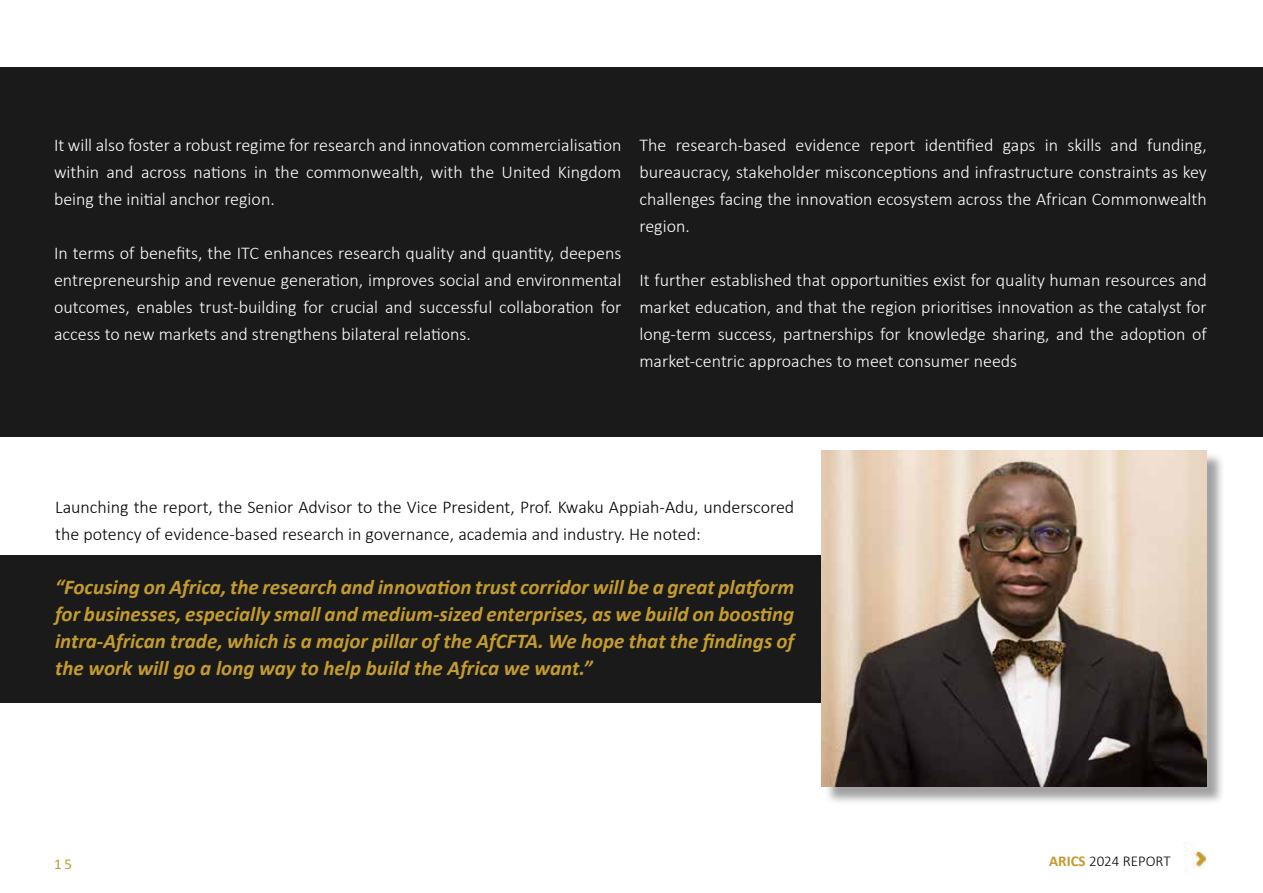
<style>
.page{position:relative;width:1263px;height:893px;background:#fff}
.page>*{position:absolute;margin:0;border:0;box-sizing:border-box;transform-origin:0 0}
.t1{font:italic 700 21px/27px "Calibri";color:#c49c2d;text-align:justify}
.t2{font:300 18px/27px "Calibri";color:#fff;text-align:justify}
.t3{font:300 18px/27px "Calibri";color:#000}
.t4{font:300 15px "Calibri";color:#000}
.t5{font:15px "Calibri";color:#c49c2d}
.s1{font-weight:700;color:#c49a2d}
</style>
<div class="page">
<img style="left:1184px;top:851px;width:22px;height:17px">
<div style="left:0;top:68px;width:1263px;height:369px;background:#1a1a1a"></div>
<div style="left:0;top:555px;width:853px;height:147px;background:#1a1a1a"></div>
<div style="left:824px;top:452px;width:401px;height:353px;background:#000;opacity:.37"></div>
<img style="left:822px;top:450px;width:385px;height:337px">
<p class="t2" style="left:54px;top:132px;width:569px">It will also foster a robust regime for research and innovation commercialisation within and across nations in the commonwealth, with the United Kingdom being the initial anchor region.</p>
<p class="t2" style="left:54px;top:240px;width:569px">In terms of benefits, the ITC enhances research quality and quantity, deepens entrepreneurship and revenue generation, improves social and environmental outcomes, enables trust-building for crucial and successful collaboration for access to new markets and strengthens bilateral relations.</p>
<p class="t2" style="left:639px;top:132px;width:569px">The research-based evidence report identified gaps in skills and funding, bureaucracy, stakeholder misconceptions and infrastructure constraints as key challenges facing the innovation ecosystem across the African Commonwealth region.</p>
<p class="t2" style="left:639px;top:267px;width:569px">It further established that opportunities exist for quality human resources and market education, and that the region prioritises innovation as the catalyst for long-term success, partnerships for knowledge sharing, and the adoption of market-centric approaches to meet consumer needs</p>
<p class="t3" style="left:55px;top:494px;width:741px">Launching the report, the Senior Advisor to the Vice President, Prof. Kwaku Appiah-Adu, underscored the potency of evidence-based research in governance, academia and industry. He noted:</p>
<p class="t1" style="left:55px;top:573px;width:741px">“Focusing on Africa, the research and innovation trust corridor will be a great platform for businesses, especially small and medium-sized enterprises, as we build on boosting intra-African trade, which is a major pillar of the AfCFTA. We hope that the findings of the work will go a long way to help build the Africa we want.”</p>
<p class="t5" style="left:54px;top:853px;width:20px">15</p>
<p class="t4" style="left:1049px;top:852px;width:123px"><span class="s1">ARICS</span> 2024 REPORT</p>
</div>
